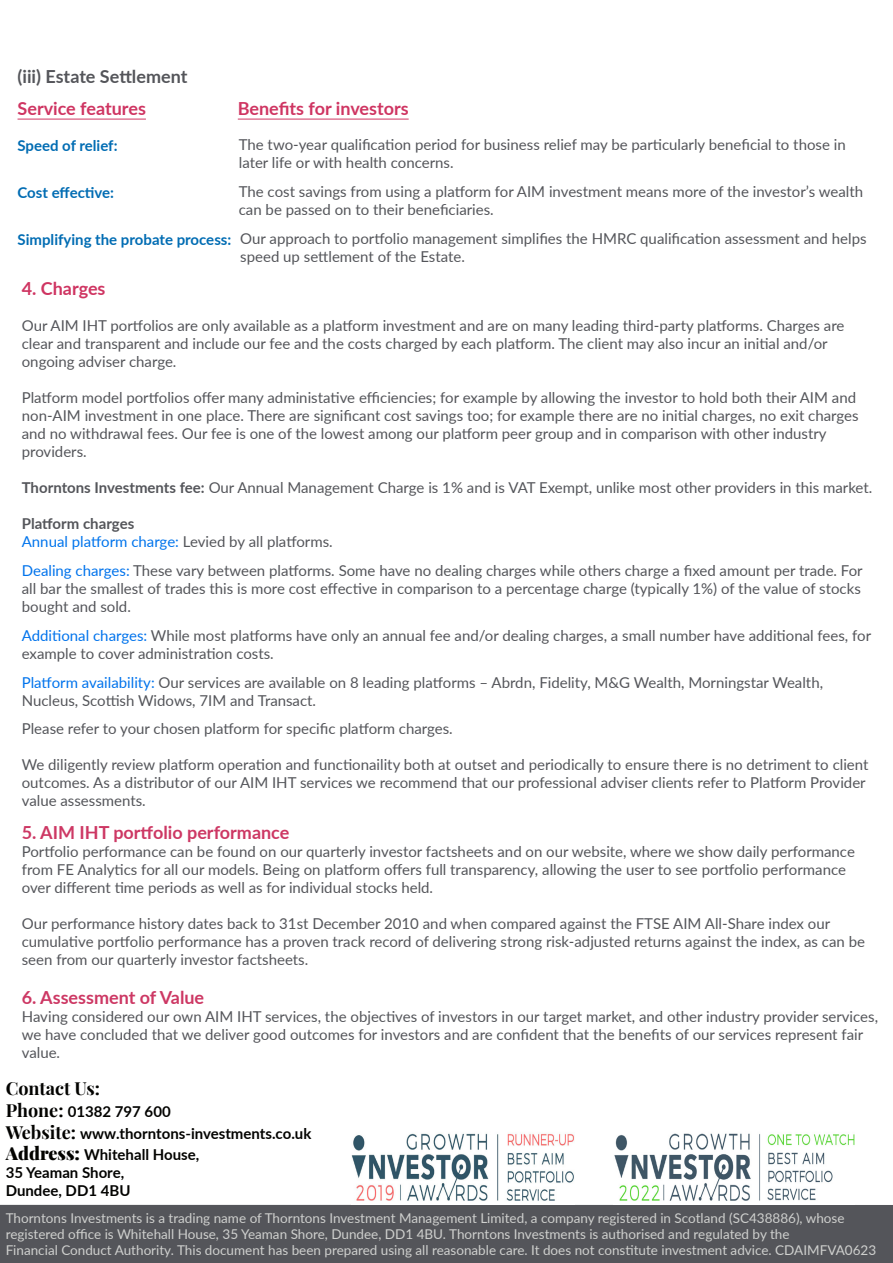
<style>
.page{position:relative;width:893px;height:1263px;background:#fff}
.page>*{position:absolute;margin:0;border:0;box-sizing:border-box;transform-origin:0 0}
.t1{font:700 18px "Lato";color:#cd3864}
.t2{font:700 18px "Lato";color:#cf3562}
.t3{font:700 18px "Lato";color:#54555a}
.t4{font:700 18px "Playfair Display";color:#030300}
.t5{font:15px/18px "Lato";color:#54555a}
.t6{font:700 15px "Lato";color:#030300}
.t7{font:700 15px "Lato";color:#006cb3}
.t8{font:15px "Lato";color:#0074ec}
.t9{font:700 15px "Lato";color:#54555a}
.t10{font:13.5px "Lato";color:#cfd0ce}
.s1{font-weight:700}
.s2{color:#54555a}
.s3{color:#0073ec}
.s4{font-family:"Playfair Display";font-size:18px}
.s5{font-family:"Playfair Display";font-weight:900;font-size:18px}
</style>
<div class="page">
<div style="left:0;top:1205px;width:893px;height:58px;background:#54555a"></div>
<hr style="left:18px;top:119px;width:128px;height:1px;background:#cf3562">
<hr style="left:238px;top:119px;width:171px;height:1px;background:#cf3562">
<img style="left:614px;top:1133px;width:241px;height:68px">
<img style="left:352px;top:1133px;width:222px;height:68px">
<p class="t3" style="left:18px;top:63px;width:171px">(iii) Estate Settlement</p>
<p class="t2" style="left:18px;top:95px;width:130px">Service features</p>
<p class="t2" style="left:238px;top:95px;width:172px">Benefits for investors</p>
<p class="t7" style="left:18px;top:134px;width:101px">Speed of relief:</p>
<p class="t7" style="left:18px;top:181px;width:98px">Cost effective:</p>
<p class="t7" style="left:18px;top:228px;width:215px">Simplifying the probate process:</p>
<p class="t5" style="left:239px;top:135px;width:608px">The two-year qualification period for business relief may be particularly beneficial to those in later life or with health concerns.</p>
<p class="t5" style="left:239px;top:182px;width:626px">The cost savings from using a platform for AIM investment means more of the investor’s wealth can be passed on to their beneficiaries.</p>
<p class="t5" style="left:240px;top:229px;width:628px">Our approach to portfolio management simplifies the HMRC qualification assessment and helps speed up settlement of the Estate.</p>
<p class="t2" style="left:22px;top:275px;width:85px">4. Charges</p>
<p class="t5" style="left:22px;top:316px;width:824px">Our AIM IHT portfolios are only available as a platform investment and are on many leading third-party platforms. Charges are clear and transparent and include our fee and the costs charged by each platform. The client may also incur an initial and/or ongoing adviser charge.</p>
<p class="t5" style="left:22px;top:388px;width:838px">Platform model portfolios offer many administative efficiencies; for example by allowing the investor to hold both their AIM and non-AIM investment in one place. There are significant cost savings too; for example there are no initial charges, no exit charges and no withdrawal fees. Our fee is one of the lowest among our platform peer group and in comparison with other industry providers.</p>
<p class="t5" style="left:22px;top:478px;width:852px"><span class="s1">Thorntons Investments fee:</span> Our Annual Management Charge is 1% and is VAT Exempt, unlike most other providers in this market.</p>
<p class="t9" style="left:22px;top:513px;width:114px">Platform charges</p>
<p class="t8" style="left:22px;top:531px;width:312px">Annual platform charge: <span class="s2">Levied by all platforms.</span></p>
<p class="t5" style="left:22px;top:561px;width:842px"><span class="s3">Dealing charges:</span> These vary between platforms. Some have no dealing charges while others charge a fixed amount per trade. For all bar the smallest of trades this is more cost effective in comparison to a percentage charge (typically 1%) of the value of stocks bought and sold.</p>
<p class="t5" style="left:22px;top:626px;width:851px"><span class="s3">Additional charges:</span> While most platforms have only an annual fee and/or dealing charges, a small number have additional fees, for example to cover administration costs.</p>
<p class="t5" style="left:22px;top:672px;width:803px"><span class="s3">Platform availability:</span> Our services are available on 8 leading platforms – Abrdn, Fidelity, M&amp;G Wealth, Morningstar Wealth,<br>Nucleus, Scottish Widows, 7IM and Transact.</p>
<p class="t5" style="left:22px;top:719px;width:432px">Please refer to your chosen platform for specific platform charges.</p>
<p class="t5" style="left:22px;top:755px;width:848px">We diligently review platform operation and functionaility both at outset and periodically to ensure there is no detriment to client outcomes. As a distributor of our AIM IHT services we recommend that our professional adviser clients refer to Platform Provider value assessments.</p>
<p class="t1" style="left:22px;top:819px;width:269px">5. AIM IHT portfolio performance</p>
<p class="t5" style="left:22px;top:842px;width:835px">Portfolio performance can be found on our quarterly investor factsheets and on our website, where we show daily performance from FE Analytics for all our models. Being on platform offers full transparency, allowing the user to see portfolio performance over different time periods as well as for individual stocks held.</p>
<p class="t5" style="left:22px;top:914px;width:845px">Our performance history dates back to 31st December 2010 and when compared against the FTSE AIM All-Share index our cumulative portfolio performance has a proven track record of delivering strong risk-adjusted returns against the index, as can be seen from our quarterly investor factsheets.</p>
<p class="t1" style="left:22px;top:985px;width:184px">6. Assessment of Value</p>
<p class="t5" style="left:22px;top:1007px;width:858px">Having considered our own AIM IHT services, the objectives of investors in our target market, and other industry provider services, we have concluded that we deliver good outcomes for investors and are confident that the benefits of our services represent fair value.</p>
<p class="t4" style="left:6px;top:1074px;width:96px">Contact Us:</p>
<p class="t6" style="left:6px;top:1100px;width:166px"><span class="s4">Phone:</span> 01382 797 600</p>
<p class="t6" style="left:6px;top:1122px;width:307px"><span class="s4">Website:</span> www.thorntons-investments.co.uk</p>
<p class="t6" style="left:6px;top:1144px;width:195px"><span class="s5">Address:</span> Whitehall House,</p>
<p class="t6" style="left:6px;top:1162px;width:120px">35 Yeaman Shore,</p>
<p class="t6" style="left:6px;top:1180px;width:126px">Dundee, DD1 4BU</p>
<p class="t10" style="left:6px;top:1208px;width:840px">Thorntons Investments is a trading name of Thorntons Investment Management Limited, a company registered in Scotland (SC438886), whose</p>
<p class="t10" style="left:6px;top:1224px;width:785px">registered office is Whitehall House, 35 Yeaman Shore, Dundee, DD1 4BU. Thorntons Investments is authorised and regulated by the</p>
<p class="t10" style="left:6px;top:1240px;width:872px">Financial Conduct Authority. This document has been prepared using all reasonable care. It does not constitute investment advice. CDAIMFVA0623</p>
</div>
